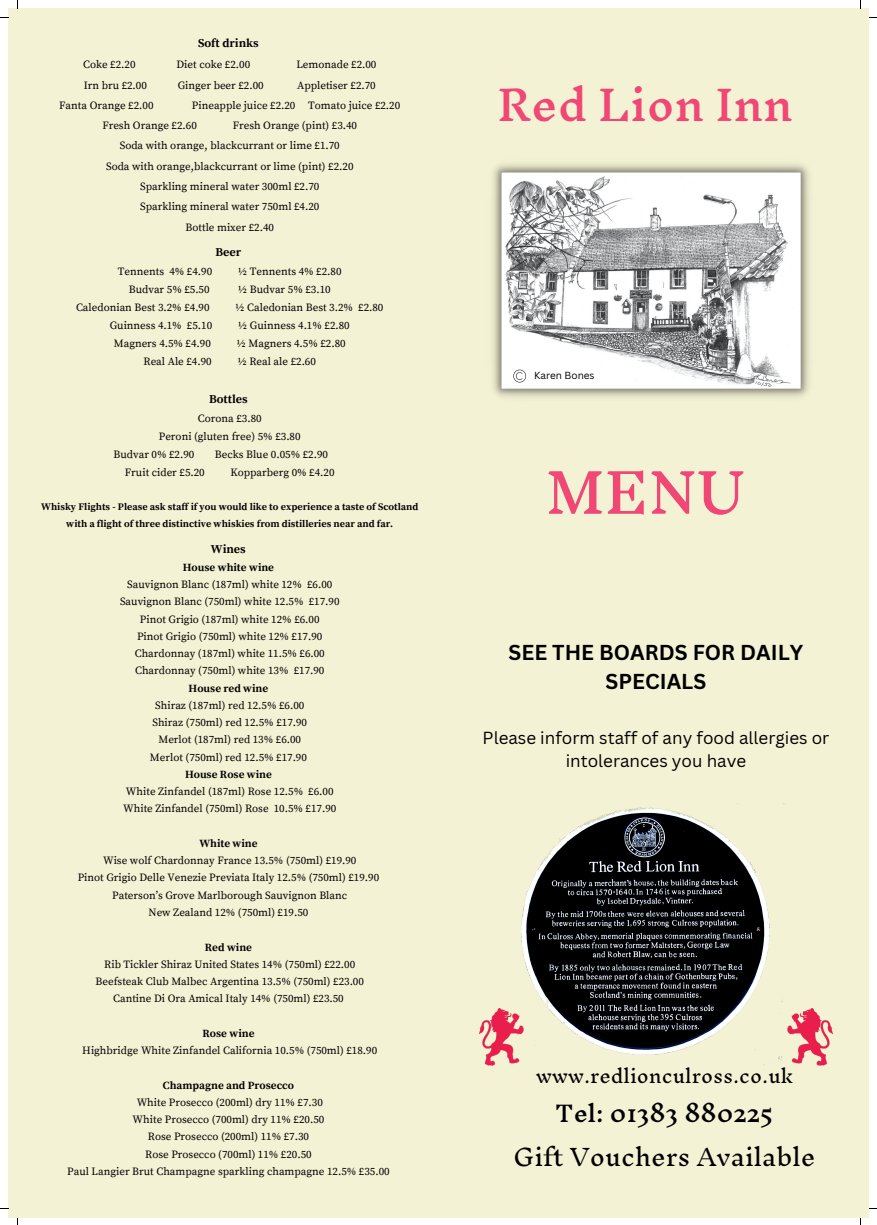
<style>
.page{position:relative;width:877px;height:1225px;background:#fff}
.page>*{position:absolute;margin:0;border:0;box-sizing:border-box;transform-origin:0 0}
.t1{font:500 54px "Inknut Antiqua";color:#f04775}
.t2{font:500 41px "Inknut Antiqua";color:#f04775}
.t3{font:300 23px "Inknut Antiqua";color:#000}
.t4{font:500 22px "Inknut Antiqua";color:#000}
.t5{font:700 21px/29.2px "Canva Sans";color:#000;text-align:center}
.t6{font:300 18px "Inknut Antiqua";color:#000}
.t7{font:17px/23.2px "Canva Sans";color:#000;text-align:center}
.t8{font:700 12px "Source Serif Pro";color:#000}
.t9{font:11px/17.2px "Source Serif Pro";color:#000;text-align:center}
.t10{font:700 11px "Source Serif Pro";color:#000}
.t11{font:700 10px/16.5px "Source Serif Pro";color:#000;text-align:center}
.t12{font:10px "Canva Sans";color:#000}
</style>
<div class="page">
<div style="left:8px;top:8px;width:861px;height:1209px;background:#f4f2d5"></div>
<img style="left:493px;top:164px;width:316px;height:233px">
<img style="left:787px;top:1008px;width:44px;height:57px">
<img style="left:521px;top:803px;width:263px;height:262px">
<img style="left:479px;top:1007px;width:44px;height:58px">
<svg style="left:513px;top:369px;width:13px;height:13px"></svg>
<p class="t8" style="left:198px;top:36px;width:62px">Soft drinks</p>
<p class="t9" style="left:83px;top:57px;width:54px">Coke £2.20</p>
<p class="t9" style="left:176px;top:57px;width:75px">Diet coke £2.00</p>
<p class="t9" style="left:296px;top:57px;width:82px">Lemonade £2.00</p>
<p class="t9" style="left:84px;top:77px;width:65px">Irn bru £2.00</p>
<p class="t9" style="left:178px;top:77px;width:87px">Ginger beer £2.00</p>
<p class="t9" style="left:297px;top:77px;width:80px">Appletiser £2.70</p>
<p class="t9" style="left:59px;top:97px;width:96px">Fanta Orange £2.00</p>
<p class="t9" style="left:102px;top:96px;width:299px;line-height:20.2px;text-align:left;text-indent:90px">Pineapple juice £2.20 Tomato juice £2.20<br>Fresh Orange £2.60</p>
<p class="t9" style="left:233px;top:117px;width:126px">Fresh Orange (pint) £3.40</p>
<p class="t9" style="left:120px;top:138px;width:221px">Soda with orange, blackcurrant or lime £1.70</p>
<p class="t9" style="left:106px;top:158px;width:249px">Soda with orange,blackcurrant or lime (pint) £2.20</p>
<p class="t9" style="left:140px;top:178px;width:181px">Sparkling mineral water 300ml £2.70</p>
<p class="t9" style="left:140px;top:198px;width:181px">Sparkling mineral water 750ml £4.20</p>
<p class="t9" style="left:185px;top:219px;width:90px">Bottle mixer £2.40</p>
<p class="t8" style="left:215px;top:245px;width:27px">Beer</p>
<p class="t9" style="left:118px;top:263px;width:96px">Tennents 4% £4.90</p>
<p class="t9" style="left:238px;top:263px;width:105px">½ Tennents 4% £2.80</p>
<p class="t9" style="left:129px;top:281px;width:82px">Budvar 5% £5.50</p>
<p class="t9" style="left:238px;top:281px;width:94px">½ Budvar 5% £3.10</p>
<p class="t9" style="left:76px;top:299px;width:135px">Caledonian Best 3.2% £4.90</p>
<p class="t9" style="left:235px;top:299px;width:150px">½ Caledonian Best 3.2% £2.80</p>
<p class="t9" style="left:110px;top:317px;width:104px">Guinness 4.1% £5.10</p>
<p class="t9" style="left:238px;top:317px;width:113px">½ Guinness 4.1% £2.80</p>
<p class="t9" style="left:114px;top:335px;width:99px">Magners 4.5% £4.90</p>
<p class="t9" style="left:236px;top:335px;width:111px">½ Magners 4.5% £2.80</p>
<p class="t9" style="left:143px;top:353px;width:70px">Real Ale £4.90</p>
<p class="t9" style="left:237px;top:353px;width:80px">½ Real ale £2.60</p>
<p class="t8" style="left:209px;top:392px;width:40px">Bottles</p>
<p class="t9" style="left:198px;top:410px;width:65px">Corona £3.80</p>
<p class="t9" style="left:159px;top:428px;width:143px">Peroni (gluten free) 5% £3.80</p>
<p class="t9" style="left:113px;top:446px;width:82px">Budvar 0% £2.90</p>
<p class="t9" style="left:215px;top:446px;width:115px">Becks Blue 0.05% £2.90</p>
<p class="t9" style="left:125px;top:464px;width:81px">Fruit cider £5.20</p>
<p class="t9" style="left:230px;top:464px;width:106px">Kopparberg 0% £4.20</p>
<p class="t11" style="left:41px;top:499px;width:378px">Whisky Flights - Please ask staff if you would like to experience a taste of Scotland with a flight of three distinctive whiskies from distilleries near and far.</p>
<p class="t8" style="left:211px;top:541px;width:36px">Wines</p>
<p class="t10" style="left:183px;top:560px;width:93px">House white wine</p>
<p class="t9" style="left:120px;top:576px;width:221px">Sauvignon Blanc (187ml) white 12% £6.00<br>Sauvignon Blanc (750ml) white 12.5% £17.90<br>Pinot Grigio (187ml) white 12% £6.00<br>Pinot Grigio (750ml) white 12% £17.90<br>Chardonnay (187ml) white 11.5% £6.00<br>Chardonnay (750ml) white 13% £17.90</p>
<p class="t10" style="left:188px;top:681px;width:81px">House red wine</p>
<p class="t9" style="left:150px;top:697px;width:158px">Shiraz (187ml) red 12.5% £6.00<br>Shiraz (750ml) red 12.5% £17.90<br>Merlot (187ml) red 13% £6.00<br>Merlot (750ml) red 12.5% £17.90</p>
<p class="t10" style="left:185px;top:767px;width:88px">House Rose wine</p>
<p class="t9" style="left:123px;top:783px;width:214px;text-align:left">White Zinfandel (187ml) Rose 12.5% £6.00<br>White Zinfandel (750ml) Rose 10.5% £17.90</p>
<p class="t10" style="left:199px;top:836px;width:60px">White wine</p>
<p class="t9" style="left:78px;top:852px;width:303px">Wise wolf Chardonnay France 13.5% (750ml) £19.90<br>Pinot Grigio Delle Venezie Previata Italy 12.5% (750ml) £19.90<br>Paterson’s Grove Marlborough Sauvignon Blanc<br>New Zealand 12% (750ml) £19.50</p>
<p class="t10" style="left:205px;top:940px;width:49px">Red wine</p>
<p class="t9" style="left:95px;top:955px;width:270px">Rib Tickler Shiraz United States 14% (750ml) £22.00<br>Beefsteak Club Malbec Argentina 13.5% (750ml) £23.00<br>Cantine Di Ora Amical Italy 14% (750ml) £23.50</p>
<p class="t10" style="left:202px;top:1026px;width:53px">Rose wine</p>
<p class="t9" style="left:82px;top:1042px;width:296px">Highbridge White Zinfandel California 10.5% (750ml) £18.90</p>
<p class="t10" style="left:163px;top:1078px;width:133px">Champagne and Prosecco</p>
<p class="t9" style="left:67px;top:1093px;width:324px">White Prosecco (200ml) dry 11% £7.30<br>White Prosecco (700ml) dry 11% £20.50<br>Rose Prosecco (200ml) 11% £7.30<br>Rose Prosecco (700ml) 11% £20.50<br>Paul Langier Brut Champagne sparkling champagne 12.5% £35.00</p>
<h2 class="t2" style="left:497px;top:83px;width:297px">Red Lion Inn</h2>
<p class="t12" style="left:534px;top:369px;width:62px">Karen Bones</p>
<h1 class="t1" style="left:545px;top:463px;width:200px">MENU</h1>
<h3 class="t5" style="left:508px;top:638px;width:296px">SEE THE BOARDS FOR DAILY<br>SPECIALS</h3>
<h3 class="t7" style="left:482px;top:726px;width:348px">Please inform staff of any food allergies or intolerances you have</h3>
<h3 class="t6" style="left:536px;top:1065px;width:258px">www.redlionculross.co.uk</h3>
<h3 class="t4" style="left:555px;top:1101px;width:220px">Tel: 01383 880225</h3>
<h3 class="t3" style="left:513px;top:1144px;width:303px">Gift Vouchers Available</h3>
</div>
